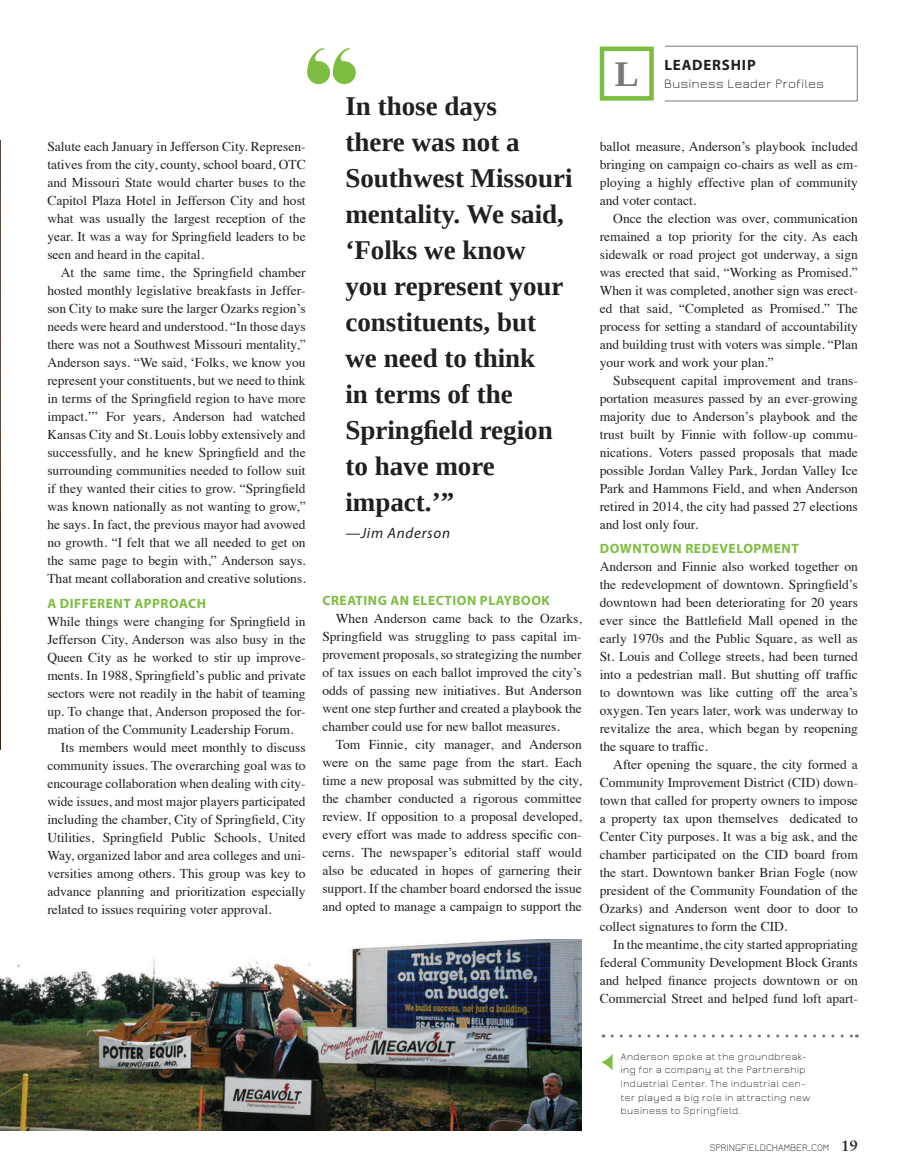
<style>
.page{position:relative;width:905px;height:1175px;background:#fff}
.page>*{position:absolute;margin:0;border:0;box-sizing:border-box;transform-origin:0 0}
.t1{font:700 146.25px "spinwerad";color:#7dbd41}
.t2{font:700 36px "Liberation Serif";color:#767779}
.t3{font:700 27px/36px "Liberation Serif";color:#231f20}
.t4{font:italic 15px "Myriad Pro";letter-spacing:.05em;color:#231f20}
.t5{font:700 15px "Myriad Pro";letter-spacing:.055em;color:#231f20}
.t6{font:13.5px/18px "Times";color:#231f20;text-align:justify}
.t7{font:700 13.5px "Myriad Pro";letter-spacing:.04em;color:#7dbd41}
.t8{font:300 13.5px "Jura";letter-spacing:.04em;color:#231f20}
.t9{font:300 10.5px/13.5px "Jura";letter-spacing:.05em;color:#231f20}
.t10{font:300 10.5px "Jura";color:#231f20}
.s1{font-size:15px}
.s2{font-family:"Sabon LT Std";font-weight:700;font-size:15px}
</style>
<div class="page">
<div style="left:600px;top:47px;width:54px;height:54px;border:4px solid #7dbd41"></div>
<svg style="left:664px;top:45px;width:194px;height:57px"></svg>
<img style="left:0;top:940px;width:581px;height:191px">
<img style="left:0;top:141px;width:1px;height:608px">
<svg style="left:601px;top:1054px;width:11px;height:16px"></svg>
<svg style="left:612px;top:1034px;width:245px;height:3px"></svg>
<h1 class="t1" style="left:304px;top:5px;width:56px">“</h1>
<p class="t6" style="left:47px;top:136px;width:260px">Salute each January in Jefferson City. Represen&shy;tatives from the city, county, school board, OTC and Missouri State would charter buses to the Capitol Plaza Hotel in Jefferson City and host what was usually the largest reception of the year. It was a way for Springfield leaders to be seen and heard in the capital.</p>
<p class="t6" style="left:47px;top:262px;width:260px;text-indent:14px">At the same time, the Springfield chamber hosted monthly legislative breakfasts in Jeffer&shy;son City to make sure the larger Ozarks region’s needs were heard and understood. “In those days there was not a Southwest Missouri mentality,” Anderson says. “We said, ‘Folks, we know you represent your constituents, but we need to think in terms of the Springfield region to have more impact.’” For years, Anderson had watched Kansas City and St. Louis lobby extensively and successfully, and he knew Springfield and the surrounding communities needed to follow suit if they wanted their cities to grow. “Springfield was known nationally as not wanting to grow,” he says. In fact, the previous mayor had avowed no growth. “I felt that we all needed to get on the same page to begin with,” Anderson says.<br>That meant collaboration and creative solutions.</p>
<p class="t7" style="left:47px;top:594px;width:160px">A DIFFERENT APPROACH</p>
<p class="t6" style="left:47px;top:611px;width:260px">While things were changing for Springfield in</p>
<p class="t6" style="left:47px;top:629px;width:260px">Jefferson City, Anderson was also busy in the</p>
<p class="t6" style="left:47px;top:647px;width:260px">Queen City as he worked to stir up improve-</p>
<p class="t6" style="left:47px;top:665px;width:260px">ments. In 1988, Springfield’s public and private</p>
<p class="t6" style="left:47px;top:683px;width:260px">sectors were not readily in the habit of teaming</p>
<p class="t6" style="left:47px;top:701px;width:260px">up. To change that, Anderson proposed the for-</p>
<p class="t6" style="left:47px;top:719px;width:247px">mation of the Community Leadership Forum.</p>
<p class="t6" style="left:61px;top:737px;width:246px">Its members would meet monthly to discuss</p>
<p class="t6" style="left:47px;top:755px;width:260px">community issues. The overarching goal was to</p>
<p class="t6" style="left:47px;top:773px;width:260px">encourage collaboration when dealing with city-</p>
<p class="t6" style="left:47px;top:791px;width:260px">wide issues, and most major players participated</p>
<p class="t6" style="left:47px;top:809px;width:260px">including the chamber, City of Springfield, City</p>
<p class="t6" style="left:47px;top:827px;width:260px">Utilities, Springfield Public Schools, United</p>
<p class="t6" style="left:47px;top:845px;width:260px">Way, organized labor and area colleges and uni-</p>
<p class="t6" style="left:47px;top:863px;width:260px">versities among others. This group was key to</p>
<p class="t6" style="left:47px;top:881px;width:260px">advance planning and prioritization especially</p>
<p class="t6" style="left:47px;top:899px;width:226px">related to issues requiring voter approval.</p>
<h3 class="t3" style="left:345px;top:87px;width:229px">In those days<br>there was not a<br>Southwest Missouri mentality. We said, ‘Folks we know you represent your constituents, but we need to think<br>in terms of the<br>Springfield region to have more impact.’”</h3>
<p class="t4" style="left:345px;top:524px;width:106px">—Jim Anderson</p>
<p class="t7" style="left:322px;top:591px;width:229px">CREATING AN ELECTION PLAYBOOK</p>
<p class="t6" style="left:322px;top:608px;width:261px;text-indent:14px">When Anderson came back to the Ozarks, Springfield was struggling to pass capital im&shy;provement proposals, so strategizing the number of tax issues on each ballot improved the city’s odds of passing new initiatives. But Anderson went one step further and created a playbook the chamber could use for new ballot measures.</p>
<p class="t6" style="left:322px;top:734px;width:261px;text-indent:14px">Tom Finnie, city manager, and Anderson were on the same page from the start. Each time a new proposal was submitted by the city, the chamber conducted a rigorous committee review. If opposition to a proposal developed, every effort was made to address specific con&shy;cerns. The newspaper’s editorial staff would also be educated in hopes of garnering their support. If the chamber board endorsed the issue and opted to manage a campaign to support the</p>
<h2 class="t2" style="left:615px;top:49px;width:26px">L</h2>
<p class="t5" style="left:664px;top:55px;width:93px">LEADERSHIP</p>
<p class="t8" style="left:664px;top:77px;width:161px">Business Leader Profiles</p>
<p class="t6" style="left:600px;top:136px;width:260px">ballot measure, Anderson’s playbook included bringing on campaign co-chairs as well as em&shy;ploying a highly effective plan of community and voter contact.</p>
<p class="t6" style="left:600px;top:208px;width:260px;text-indent:14px">Once the election was over, communication remained a top priority for the city. As each sidewalk or road project got underway, a sign was erected that said, “Working as Promised.” When it was completed, another sign was erect&shy;ed that said, “Completed as Promised.” The process for setting a standard of accountability and building trust with voters was simple. “Plan your work and work your plan.”</p>
<p class="t6" style="left:600px;top:370px;width:260px;text-indent:14px">Subsequent capital improvement and trans&shy;portation measures passed by an ever-growing majority due to Anderson’s playbook and the trust built by Finnie with follow-up commu&shy;nications. Voters passed proposals that made possible Jordan Valley Park, Jordan Valley Ice Park and Hammons Field, and when Anderson retired in 2014, the city had passed 27 elections and lost only four.</p>
<p class="t7" style="left:600px;top:540px;width:200px">DOWNTOWN REDEVELOPMENT</p>
<p class="t6" style="left:600px;top:556px;width:260px">Anderson and Finnie also worked together on the redevelopment of downtown. Springfield’s downtown had been deteriorating for 20 years ever since the Battlefield Mall opened in the early 1970s and the Public Square, as well as St. Louis and College streets, had been turned into a pedestrian mall. But shutting off traffic to downtown was like cutting off the area’s oxygen. Ten years later, work was underway to revitalize the area, which began by reopening the square to traffic.</p>
<p class="t6" style="left:600px;top:754px;width:260px;text-indent:14px">After opening the square, the city formed a Community Improvement District (CID) down&shy;town that called for property owners to impose a property tax upon themselves dedicated to Center City purposes. It was a big ask, and the chamber participated on the CID board from the start. Downtown banker Brian Fogle (now president of the Community Foundation of the Ozarks) and Anderson went door to door to collect signatures to form the CID.</p>
<p class="t6" style="left:600px;top:934px;width:260px;text-indent:14px">In the meantime, the city started appropriating federal Community Development Block Grants and helped finance projects downtown or on Commercial Street and helped fund loft apart-</p>
<p class="t9" style="left:621px;top:1050px;width:191px">Anderson spoke at the groundbreak&shy;ing for a company at the Partnership Industrial Center. The industrial cen&shy;ter played a big role in attracting new business to Springfield.</p>
<p class="t10" style="left:710px;top:1142px;width:150px">SPRINGFIELDCHAMBER<span class="s1">.</span>COM <span class="s2">19</span></p>
</div>
